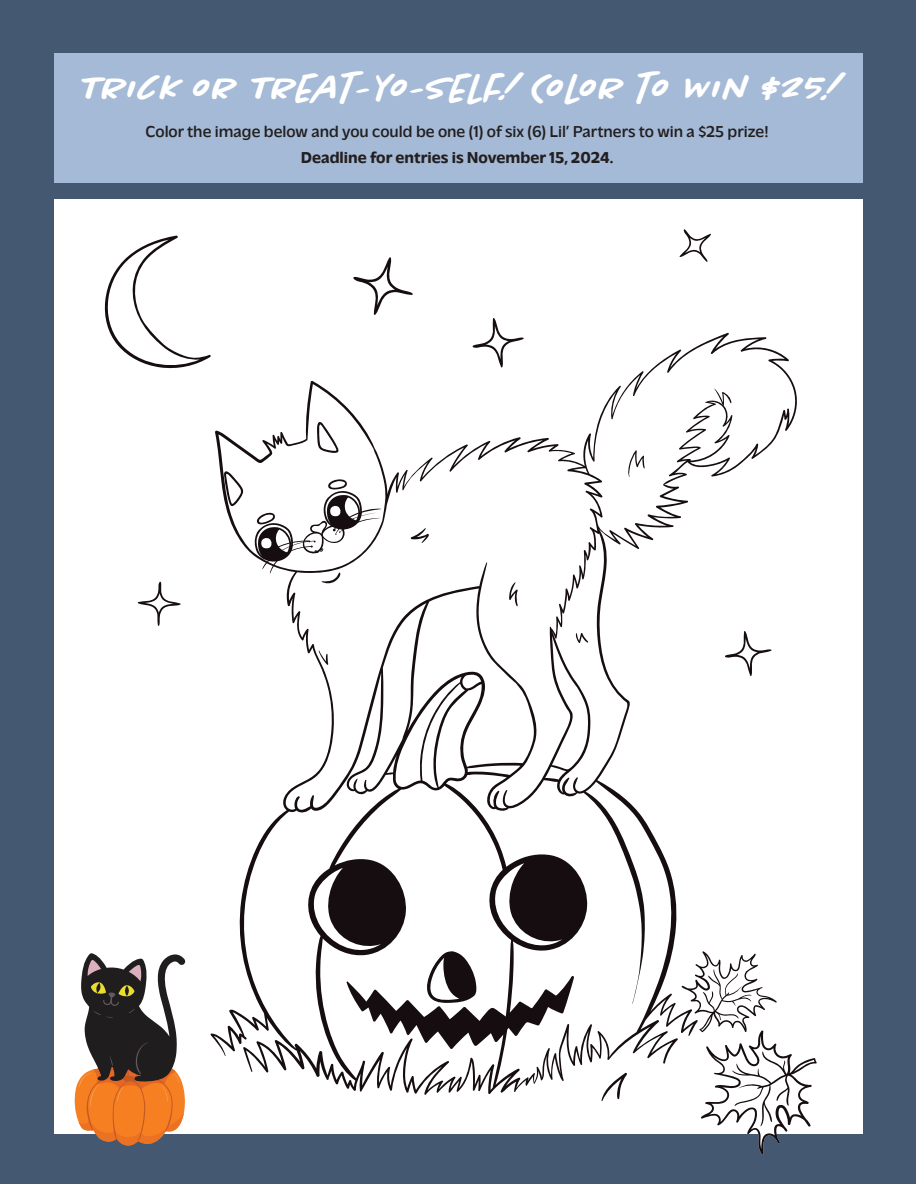
<style>
.page{position:relative;width:916px;height:1184px;background:#445971}
.page>*{position:absolute;margin:0;border:0;box-sizing:border-box;transform-origin:0 0}
.t1{font:italic 500 39px "Chantal";color:#fff}
.t2{font:16.5px "Massilia";color:#231f20}
.t3{font:700 16.5px "Massilia";color:#231f20}
</style>
<div class="page">
<div style="left:54px;top:199px;width:808px;height:934px;background:#fff"></div>
<svg style="left:104px;top:235px;width:106px;height:134px"></svg>
<svg style="left:210px;top:332px;width:587px;height:763px"></svg>
<svg style="left:722px;top:630px;width:49px;height:47px"></svg>
<svg style="left:353px;top:257px;width:60px;height:58px"></svg>
<svg style="left:679px;top:229px;width:32px;height:33px"></svg>
<svg style="left:137px;top:581px;width:44px;height:45px"></svg>
<svg style="left:470px;top:318px;width:54px;height:50px"></svg>
<svg style="left:410px;top:528px;width:19px;height:15px"></svg>
<svg style="left:254px;top:512px;width:39px;height:50px"></svg>
<svg style="left:323px;top:479px;width:39px;height:51px"></svg>
<svg style="left:601px;top:1072px;width:26px;height:29px"></svg>
<svg style="left:681px;top:951px;width:136px;height:204px"></svg>
<div style="left:54px;top:53px;width:808px;height:130px;background:#a5bad6"></div>
<svg style="left:74px;top:953px;width:112px;height:193px"></svg>
<h1 class="t1" style="left:78px;top:65px;width:764px">Trick or Treat-yo-self! Color to Win $25!</h1>
<p class="t2" style="left:146px;top:120px;width:624px">Color the image below and you could be one (1) of six (6) Lil’ Partners to win a $25 prize!</p>
<p class="t3" style="left:301px;top:146px;width:314px">Deadline for entries is November 15, 2024.</p>
</div>
